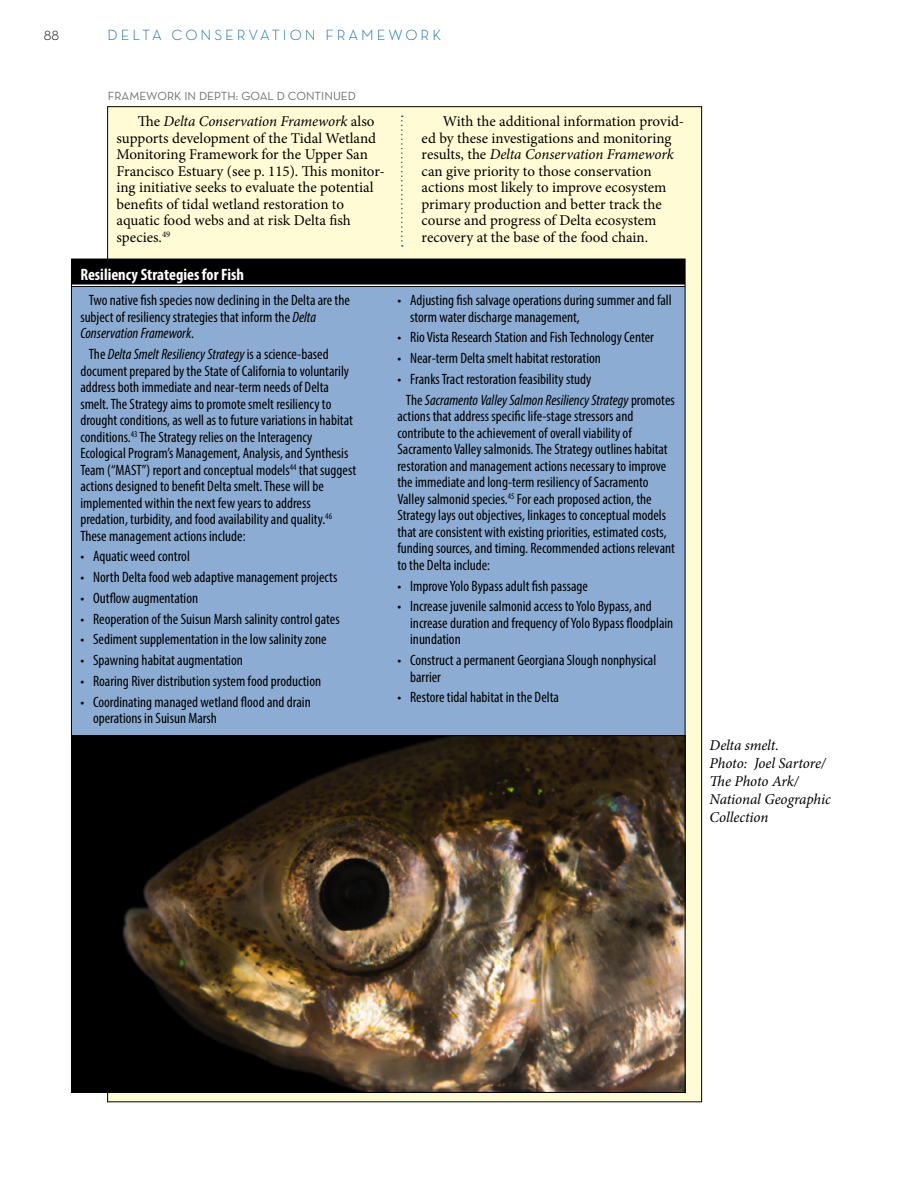
<style>
.page{position:relative;width:918px;height:1188px;background:#fff}
.page>*{position:absolute;margin:0;border:0;box-sizing:border-box;transform-origin:0 0}
.t1{font:700 condensed 16.5px "Myriad Pro";color:#fff}
.t2{font:condensed 15px/16.5px "Myriad Pro";color:#000}
.t3{font:15px/16.5px "Minion Pro";color:#000}
.t4{font:italic 15px/18px "Minion Pro";letter-spacing:-.01em;color:#000}
.t5{font:300 15px "Neutra Text";letter-spacing:.2em;color:#0064a5}
.t6{font:300 15px "Neutra Text";color:#000}
.t7{font:12px "Neutra Text Book Alt";color:#6d6e71}
.s1{font-style:italic}
</style>
<div class="page">
<div style="left:108px;top:107px;width:594px;height:995px;background:#fffcd5"></div>
<div style="left:71px;top:259px;width:614px;height:482px;background:#8dacd3"></div>
<div style="left:72px;top:259px;width:613px;height:28px;background:#000"></div>
<hr style="left:72px;top:285px;width:613px;height:1px;background:#fff">
<img style="left:73px;top:737px;width:611px;height:354px">
<svg style="left:401px;top:116px;width:2px;height:131px"></svg>
<p class="t6" style="left:44px;top:26px;width:17px">88</p>
<p class="t5" style="left:108px;top:26px;width:335px">DELTA CONSERVATION FRAMEWORK</p>
<p class="t7" style="left:108px;top:88px;width:250px">FRAMEWORK IN DEPTH: GOAL D CONTINUED</p>
<p class="t3" style="left:117px;top:113px;width:270px;text-indent:21px">The <span class="s1">Delta Conservation Framework</span> also supports development of the Tidal Wetland Monitoring Framework for the Upper San Francisco Estuary (see p. 115). This monitor&shy;ing initiative seeks to evaluate the potential benefits of tidal wetland restoration to aquatic food webs and at risk Delta fish species.<sup>49</sup></p>
<p class="t3" style="left:422px;top:113px;width:264px;text-indent:21px">With the additional information provid&shy;ed by these investigations and monitoring results, the <span class="s1">Delta Conservation Framework </span>can give priority to those conservation actions most likely to improve ecosystem primary production and better track the course and progress of Delta ecosystem recovery at the base of the food chain.</p>
<p class="t1" style="left:80px;top:264px;width:165px">Resiliency Strategies for Fish</p>
<p class="t2" style="left:80px;top:292px;width:271px;text-indent:9px">Two native fish species now declining in the Delta are the subject of resiliency strategies that inform the <span class="s1">Delta<br>Conservation Framework</span>.</p>
<p class="t2" style="left:80px;top:346px;width:277px;text-indent:9px">The <span class="s1">Delta Smelt Resiliency Strategy</span> is a science-based document prepared by the State of California to voluntarily address both immediate and near-term needs of Delta smelt. The Strategy aims to promote smelt resiliency to drought conditions, as well as to future variations in habitat conditions.<sup>43</sup> The Strategy relies on the Interagency Ecological Program’s Management, Analysis, and Synthesis Team (“MAST”) report and conceptual models<sup>44</sup> that suggest actions designed to benefit Delta smelt. These will be implemented within the next few years to address predation, turbidity, and food availability and quality.<sup>46<br></sup>These management actions include:</p>
<p class="t2" style="left:80px;top:548px;width:111px">• Aquatic weed control</p>
<p class="t2" style="left:80px;top:569px;width:259px">• North Delta food web adaptive management projects</p>
<p class="t2" style="left:80px;top:589px;width:119px">• Outflow augmentation</p>
<p class="t2" style="left:80px;top:610px;width:261px">• Reoperation of the Suisun Marsh salinity control gates</p>
<p class="t2" style="left:80px;top:631px;width:248px">• Sediment supplementation in the low salinity zone</p>
<p class="t2" style="left:80px;top:652px;width:164px">• Spawning habitat augmentation</p>
<p class="t2" style="left:80px;top:672px;width:242px">• Roaring River distribution system food production</p>
<p class="t2" style="left:93px;top:693px;width:219px;text-indent:-13px">• Coordinating managed wetland flood and drain operations in Suisun Marsh</p>
<p class="t2" style="left:410px;top:292px;width:263px;text-indent:-13px">• Adjusting fish salvage operations during summer and fall storm water discharge management,</p>
<p class="t2" style="left:397px;top:329px;width:258px">• Rio Vista Research Station and Fish Technology Center</p>
<p class="t2" style="left:397px;top:350px;width:205px">• Near-term Delta smelt habitat restoration</p>
<p class="t2" style="left:406px;top:368px;width:270px;line-height:20.7px;text-indent:-9px">• Franks Tract restoration feasibility study<br>The <span class="s1">Sacramento Valley Salmon Resiliency Strategy</span> promotes</p>
<p class="t2" style="left:397px;top:408px;width:279px">actions that address specific life-stage stressors and contribute to the achievement of overall viability of Sacramento Valley salmonids. The Strategy outlines habitat restoration and management actions necessary to improve the immediate and long-term resiliency of Sacramento Valley salmonid species.<sup>45</sup> For each proposed action, the Strategy lays out objectives, linkages to conceptual models that are consistent with existing priorities, estimated costs, funding sources, and timing. Recommended actions relevant to the Delta include:</p>
<p class="t2" style="left:397px;top:577px;width:192px">• Improve Yolo Bypass adult fish passage</p>
<p class="t2" style="left:410px;top:598px;width:265px;text-indent:-13px">• Increase juvenile salmonid access to Yolo Bypass, and increase duration and frequency of Yolo Bypass floodplain inundation</p>
<p class="t2" style="left:410px;top:652px;width:248px;text-indent:-13px">• Construct a permanent Georgiana Slough nonphysical barrier</p>
<p class="t2" style="left:397px;top:689px;width:163px">• Restore tidal habitat in the Delta</p>
<p class="t4" style="left:710px;top:736px;width:123px">Delta smelt.<br>Photo: Joel Sartore/<br>The Photo Ark/<br>National Geographic<br>Collection</p>
</div>
